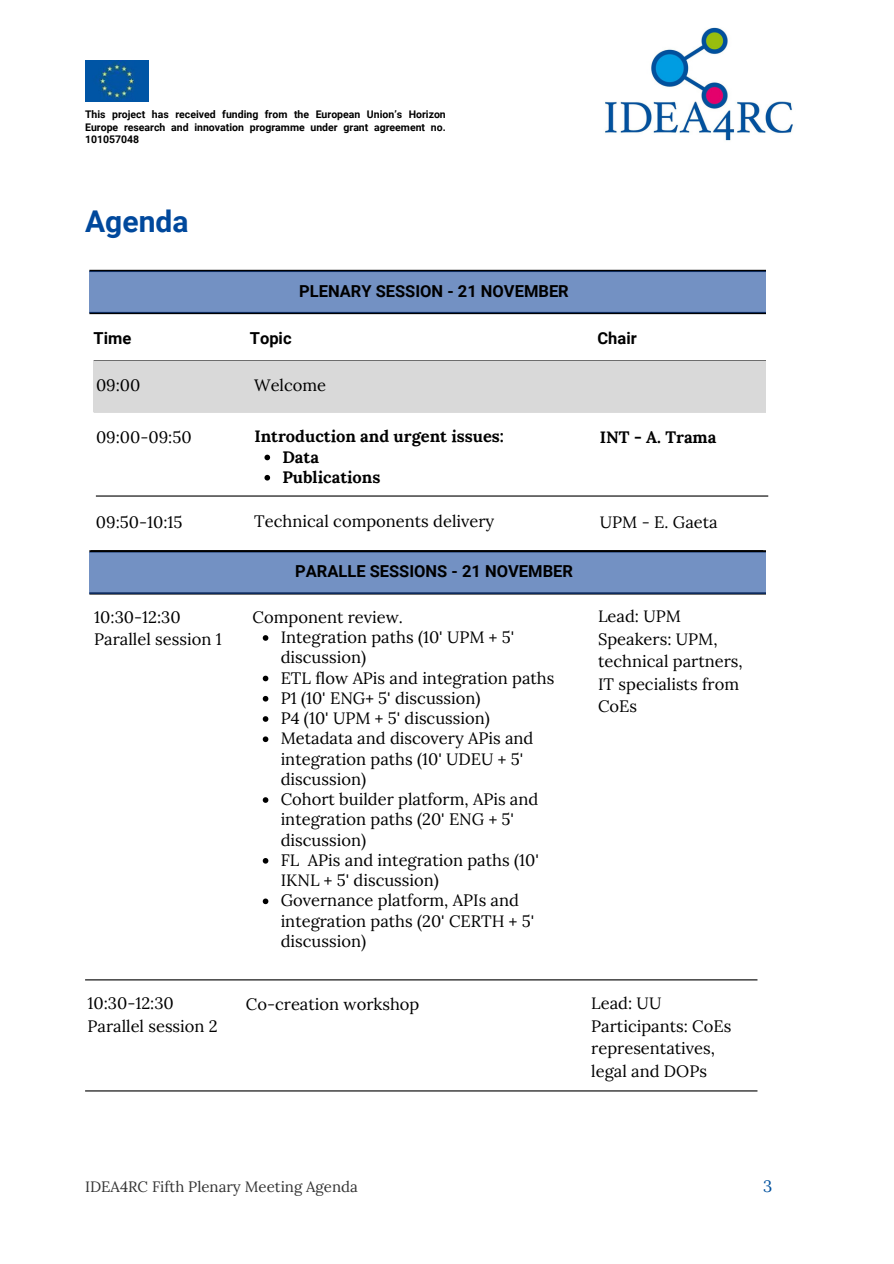
<style>
.page{position:relative;width:894px;height:1264px;background:#fff}
.page>*{position:absolute;margin:0;border:0;box-sizing:border-box;transform-origin:0 0}
.t1{font:700 30px "Roboto";color:#00489c}
.t2{font:16.5px/20.2px "Lora";color:#000}
.t3{font:700 16.5px "Roboto";color:#000}
.t4{font:700 16.5px/20.2px "Lora";color:#000}
.t5{font:16.5px "Lora";color:#00519e}
.t6{font:15px "Lora";color:#333}
.t7{font:700 10.5px/12.3px "Roboto";color:#000;text-align:justify}
</style>
<div class="page">
<img style="left:85px;top:61px;width:63px;height:40px">
<img style="left:605px;top:27px;width:188px;height:114px">
<hr style="left:94px;top:360px;width:671px;height:3px;background:#000">
<hr style="left:96px;top:495px;width:672px;height:1px;background:#000">
<hr style="left:94px;top:411px;width:671px;height:1px;background:#000">
<div style="left:94px;top:361px;width:671px;height:50px;background:#d9d9d9"></div>
<svg style="left:264px;top:454px;width:6px;height:6px"></svg>
<svg style="left:264px;top:475px;width:6px;height:5px"></svg>
<hr style="left:89px;top:270px;width:676px;height:2px;background:#000">
<hr style="left:89px;top:312px;width:676px;height:2px;background:#000">
<div style="left:89px;top:272px;width:676px;height:41px;background:#7391c3"></div>
<hr style="left:85px;top:1090px;width:672px;height:1px;background:#000">
<svg style="left:263px;top:635px;width:5px;height:5px"></svg>
<svg style="left:263px;top:675px;width:5px;height:6px"></svg>
<svg style="left:263px;top:696px;width:5px;height:5px"></svg>
<svg style="left:263px;top:716px;width:5px;height:5px"></svg>
<svg style="left:263px;top:736px;width:5px;height:6px"></svg>
<svg style="left:263px;top:797px;width:5px;height:5px"></svg>
<svg style="left:263px;top:858px;width:5px;height:5px"></svg>
<svg style="left:263px;top:898px;width:5px;height:6px"></svg>
<hr style="left:85px;top:979px;width:672px;height:1px;background:#000">
<hr style="left:89px;top:550px;width:676px;height:2px;background:#000">
<hr style="left:89px;top:592px;width:676px;height:2px;background:#000">
<div style="left:89px;top:552px;width:676px;height:41px;background:#7391c3"></div>
<p class="t7" style="left:85px;top:109px;width:362px">This project has received funding from the European Union’s Horizon Europe research and innovation programme under grant agreement no.<br>101057048</p>
<h1 class="t1" style="left:85px;top:204px;width:105px">Agenda</h1>
<p class="t3" style="left:299px;top:281px;width:271px">PLENARY SESSION - 21 NOVEMBER</p>
<p class="t3" style="left:94px;top:329px;width:39px">Time</p>
<p class="t3" style="left:250px;top:329px;width:43px">Topic</p>
<p class="t3" style="left:597px;top:329px;width:41px">Chair</p>
<p class="t2" style="left:96px;top:375px;width:46px">09:00</p>
<p class="t2" style="left:254px;top:375px;width:73px">Welcome</p>
<p class="t2" style="left:96px;top:427px;width:97px">09:00-09:50</p>
<p class="t4" style="left:282px;top:426px;width:223px;text-indent:-28px">Introduction and urgent issues:<br>Data<br>Publications</p>
<p class="t4" style="left:599px;top:427px;width:118px">INT - A. Trama</p>
<p class="t2" style="left:96px;top:511px;width:88px">09:50-10:15</p>
<p class="t2" style="left:254px;top:510px;width:241px">Technical components delivery</p>
<p class="t2" style="left:599px;top:512px;width:119px">UPM - E. Gaeta</p>
<p class="t2" style="left:94px;top:605px;width:129px;line-height:22.5px">10:30-12:30<br>Parallel session 1</p>
<p class="t2" style="left:87px;top:992px;width:132px;line-height:22.5px">10:30-12:30<br>Parallel session 2</p>
<p class="t3" style="left:295px;top:561px;width:279px">PARALLE SESSIONS - 21 NOVEMBER</p>
<p class="t2" style="left:280px;top:606px;width:275px;text-indent:-28px">Component review.<br>Integration paths (10' UPM + 5' discussion)<br>ETL flow APis and integration paths<br>P1 (10' ENG+ 5' discussion)<br>P4 (10' UPM + 5' discussion)<br>Metadata and discovery APis and integration paths (10' UDEU + 5' discussion)<br>Cohort builder platform, APis and integration paths (20' ENG + 5' discussion)<br>FL APis and integration paths (10'<br>IKNL + 5' discussion)<br>Governance platform, APIs and integration paths (20' CERTH + 5' discussion)</p>
<p class="t2" style="left:598px;top:605px;width:146px;line-height:22.5px">Lead: UPM<br>Speakers: UPM, technical partners,<br>IT specialists from<br>CoEs</p>
<p class="t2" style="left:246px;top:993px;width:175px">Co-creation workshop</p>
<p class="t2" style="left:591px;top:991px;width:141px;line-height:22.5px">Lead: UU<br>Participants: CoEs representatives, legal and DOPs</p>
<p class="t6" style="left:85px;top:1176px;width:274px">IDEA4RC Fifth Plenary Meeting Agenda</p>
<p class="t5" style="left:763px;top:1175px;width:11px">3</p>
</div>
